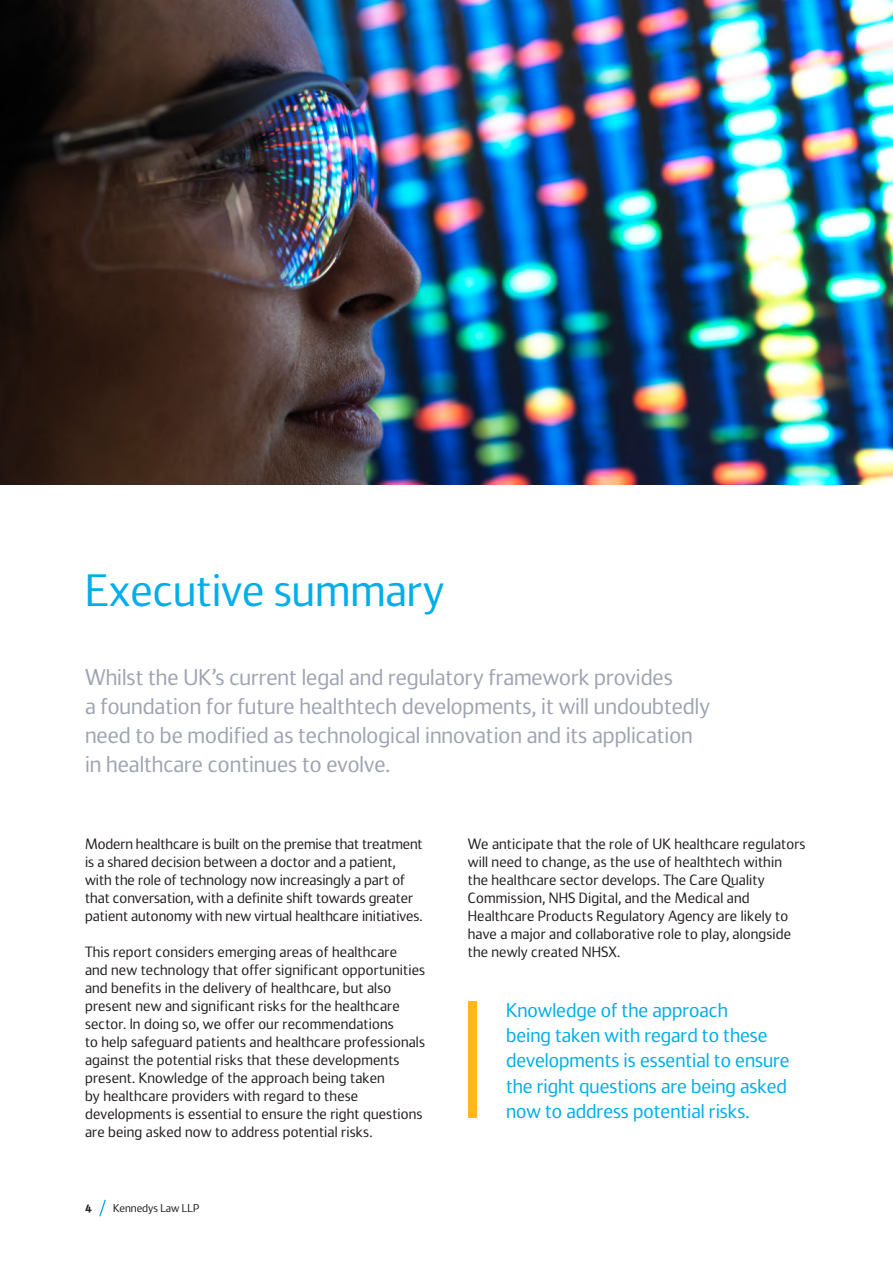
<style>
.page{position:relative;width:893px;height:1263px;background:#fff}
.page>*{position:absolute;margin:0;border:0;box-sizing:border-box;transform-origin:0 0}
.t1{font:48px "Kennedys";color:#00aee9}
.t2{font:24px/28.8px "Kennedys";color:#9fa4b2}
.t3{font:21px/25.2px "Kennedys";color:#00aee9}
.t4{font:15.75px/18px "Kennedys";letter-spacing:.01em;color:#241f1f}
.t5{font:12px "Kennedys";color:#241f1f}
.t6{font:700 12px "Kennedys";color:#241f1f}
</style>
<div class="page">
<img style="left:0;top:0;width:893px;height:485px">
<div style="left:468px;top:1001px;width:8px;height:117px;background:#ffb917"></div>
<svg style="left:99px;top:1199px;width:7px;height:18px"></svg>
<h1 class="t1" style="left:85px;top:565px;width:361px">Executive summary</h1>
<p class="t2" style="left:85px;top:663px;width:626px">Whilst the UK’s current legal and regulatory framework provides<br>a foundation for future healthtech developments, it will undoubtedly need to be modified as technological innovation and its application in healthcare continues to evolve.</p>
<p class="t4" style="left:85px;top:835px;width:339px">Modern healthcare is built on the premise that treatment is a shared decision between a doctor and a patient, with the role of technology now increasingly a part of that conversation, with a definite shift towards greater patient autonomy with new virtual healthcare initiatives.</p>
<p class="t4" style="left:85px;top:943px;width:342px">This report considers emerging areas of healthcare<br>and new technology that offer significant opportunities and benefits in the delivery of healthcare, but also present new and significant risks for the healthcare sector. In doing so, we offer our recommendations<br>to help safeguard patients and healthcare professionals against the potential risks that these developments present. Knowledge of the approach being taken<br>by healthcare providers with regard to these developments is essential to ensure the right questions are being asked now to address potential risks.</p>
<p class="t6" style="left:85px;top:1201px;width:8px">4</p>
<p class="t5" style="left:113px;top:1202px;width:88px">Kennedys Law LLP</p>
<p class="t4" style="left:468px;top:835px;width:339px">We anticipate that the role of UK healthcare regulators will need to change, as the use of healthtech within the healthcare sector develops. The Care Quality Commission, NHS Digital, and the Medical and Healthcare Products Regulatory Agency are likely to have a major and collaborative role to play, alongside the newly created NHSX.</p>
<h3 class="t3" style="left:506px;top:998px;width:285px">Knowledge of the approach<br>being taken with regard to these developments is essential to ensure the right questions are being asked now to address potential risks.</h3>
</div>
